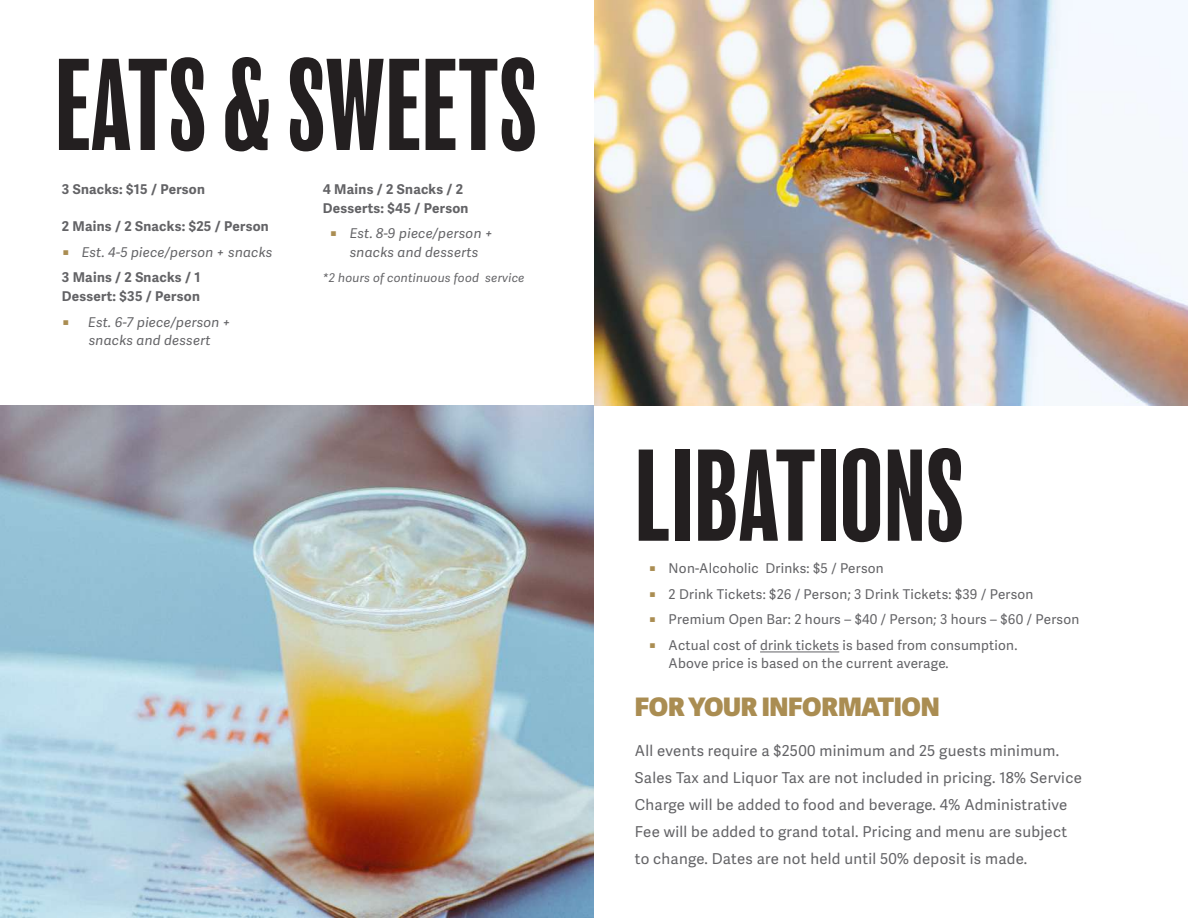
<style>
.page{position:relative;width:1188px;height:918px;background:#fff}
.page>*{position:absolute;margin:0;border:0;box-sizing:border-box;transform-origin:0 0}
.t1{font:condensed 120px "Balboa";letter-spacing:.01em;color:#231f20;scale:.95 1}
.t2{font:800 25.5px "Adelle Sans";letter-spacing:-.01em;color:#aa8d52}
.t3{font:15px/27px "Adelle Sans";letter-spacing:.02em;color:#636366}
.t4{font:13.5px/25.5px "Adelle Sans";letter-spacing:.02em;color:#636366}
.t5{font:700 13.5px/25.5px "Adelle Sans";letter-spacing:.02em;color:#636366}
.t6{font:italic 13.5px/18.8px "Adelle Sans";letter-spacing:.02em;color:#636366}
.t7{font:13.5px "Adelle Sans";color:#aa8d52}
.t8{font:italic 12px "Adelle Sans";letter-spacing:.02em;color:#636366}
.s1{font-weight:400;color:#aa8d52}
.s2{font-weight:400;font-style:italic}
.s3{font-style:normal;color:#aa8d52}
.s4{color:#aa8d52}
</style>
<div class="page">
<img style="left:594px;top:0;width:594px;height:406px">
<img style="left:0;top:406px;width:594px;height:512px">
<hr style="left:760px;top:651px;width:79px;height:1px;background:#636366">
<h1 class="t1" style="left:55px;top:44px;width:508px">EATS &amp; SWEETS</h1>
<p class="t5" style="left:62px;top:177px;width:145px">3 Snacks: $15 / Person</p>
<p class="t5" style="left:62px;top:214px;width:212px">2 Mains / 2 Snacks: $25 / Person <span class="s1">◼</span> <span class="s2">Est. 4-5 piece/person + snacks<br></span>3 Mains / 2 Snacks / 1</p>
<p class="t5" style="left:62px;top:284px;width:140px">Dessert: $35 / Person</p>
<p class="t7" style="left:62px;top:314px;width:10px">◼</p>
<p class="t6" style="left:88px;top:313px;width:144px">Est. 6-7 piece/person + snacks and dessert</p>
<p class="t5" style="left:323px;top:180px;width:147px;line-height:18.8px">4 Mains / 2 Snacks / 2<br>Desserts: $45 / Person</p>
<p class="t6" style="left:330px;top:224px;width:165px;text-align:center"><span class="s3">◼</span> Est. 8-9 piece/person + snacks and desserts</p>
<p class="t8" style="left:323px;top:271px;width:203px">*2 hours of continuous food service</p>
<h1 class="t1" style="left:635px;top:434px;width:347px">LIBATIONS</h1>
<p class="t4" style="left:648px;top:556px;width:433px"><span class="s4">◼</span> Non-Alcoholic Drinks: $5 / Person<br><span class="s4">◼</span> 2 Drink Tickets: $26 / Person; 3 Drink Tickets: $39 / Person<br><span class="s4">◼</span> Premium Open Bar: 2 hours – $40 / Person; 3 hours – $60 / Person <span class="s4">◼</span> Actual cost of drink tickets is based from consumption.</p>
<p class="t4" style="left:669px;top:651px;width:282px">Above price is based on the current average.</p>
<h2 class="t2" style="left:635px;top:690px;width:306px">FOR YOUR INFORMATION</h2>
<p class="t3" style="left:635px;top:738px;width:449px">All events require a $2500 minimum and 25 guests minimum.<br>Sales Tax and Liquor Tax are not included in pricing. 18% Service Charge will be added to food and beverage. 4% Administrative Fee will be added to grand total. Pricing and menu are subject to change. Dates are not held until 50% deposit is made.</p>
</div>
